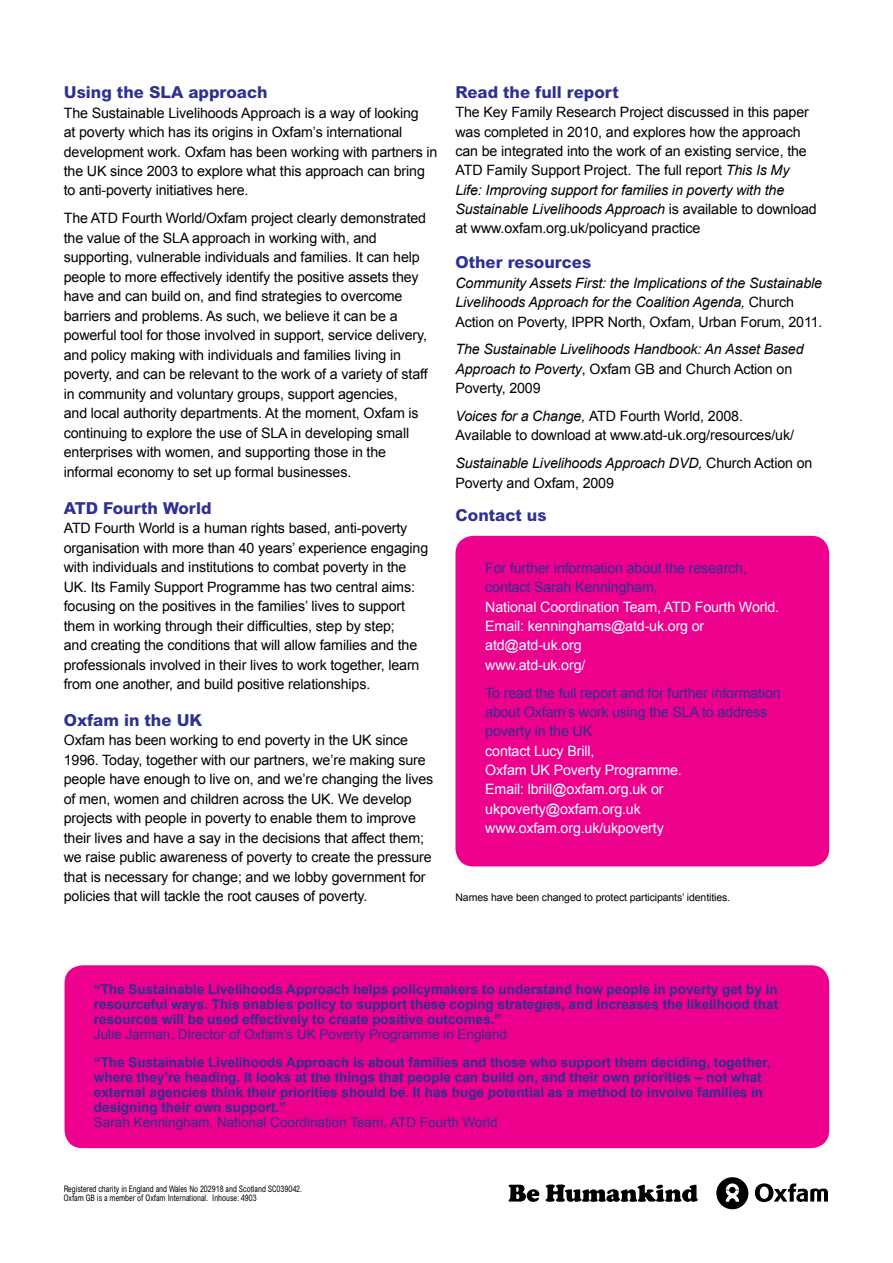
<style>
.page{position:relative;width:893px;height:1263px;background:#fff}
.page>*{position:absolute;margin:0;border:0;box-sizing:border-box;transform-origin:0 0}
.t1{font:800 16.5px "Arial";color:#2e3092}
.t2{font:14.25px/19.5px "Arial";letter-spacing:-.01em;color:#000}
.t3{font:italic 14.25px/19.4px "Arial";letter-spacing:-.01em;color:#000}
.t4{font:14.25px/19.4px "Arial";letter-spacing:-.01em;color:#fff}
.t5{font:14.25px/19.4px "Arial";letter-spacing:-.01em;color:#2e3092}
.t6{font:700 13.5px/15px "Arial";color:#2e3092;text-align:justify}
.t7{font:13.5px "Arial";color:#2e3092}
.t8{font:10.5px "Arial";letter-spacing:-.01em;color:#000}
.t9{font:condensed 9px/9px "Arial";color:#000;scale:.87 1}
.s1{font-style:italic}
.s2{font-style:normal}
</style>
<div class="page">
<div style="left:455px;top:536px;width:374px;height:330px;background:#ec008c;border-radius:18px"></div>
<svg style="left:755px;top:1183px;width:73px;height:19px"></svg>
<svg style="left:716px;top:1177px;width:32px;height:32px"></svg>
<svg style="left:509px;top:1185px;width:30px;height:17px"></svg>
<svg style="left:546px;top:1184px;width:152px;height:18px"></svg>
<div style="left:65px;top:965px;width:764px;height:183px;background:#ec008c;border-radius:18px"></div>
<p class="t1" style="left:64px;top:82px;width:205px">Using the SLA approach</p>
<p class="t2" style="left:64px;top:103px;width:375px">The Sustainable Livelihoods Approach is a way of looking<br>at poverty which has its origins in Oxfam’s international development work. Oxfam has been working with partners in the UK since 2003 to explore what this approach can bring to anti-poverty initiatives here.</p>
<p class="t2" style="left:64px;top:209px;width:365px">The ATD Fourth World/Oxfam project clearly demonstrated the value of the SLA approach in working with, and supporting, vulnerable individuals and families. It can help people to more effectively identify the positive assets they have and can build on, and find strategies to overcome barriers and problems. As such, we believe it can be a powerful tool for those involved in support, service delivery, and policy making with individuals and families living in poverty, and can be relevant to the work of a variety of staff in community and voluntary groups, support agencies,<br>and local authority departments. At the moment, Oxfam is continuing to explore the use of SLA in developing small enterprises with women, and supporting those in the informal economy to set up formal businesses.</p>
<p class="t1" style="left:64px;top:498px;width:149px">ATD Fourth World</p>
<p class="t2" style="left:64px;top:518px;width:366px">ATD Fourth World is a human rights based, anti-poverty organisation with more than 40 years’ experience engaging with individuals and institutions to combat poverty in the UK. Its Family Support Programme has two central aims: focusing on the positives in the families’ lives to support them in working through their difficulties, step by step;<br>and creating the conditions that will allow families and the professionals involved in their lives to work together, learn from one another, and build positive relationships.</p>
<p class="t1" style="left:64px;top:710px;width:140px">Oxfam in the UK</p>
<p class="t2" style="left:64px;top:730px;width:371px">Oxfam has been working to end poverty in the UK since 1996. Today, together with our partners, we’re making sure people have enough to live on, and we’re changing the lives of men, women and children across the UK. We develop projects with people in poverty to enable them to improve their lives and have a say in the decisions that affect them; we raise public awareness of poverty to create the pressure that is necessary for change; and we lobby government for policies that will tackle the root causes of poverty.</p>
<p class="t1" style="left:455px;top:82px;width:165px">Read the full report</p>
<p class="t2" style="left:455px;top:103px;width:363px">The Key Family Research Project discussed in this paper was completed in 2010, and explores how the approach can be integrated into the work of an existing service, the ATD Family Support Project. The full report <span class="s1">This Is My Life: Improving support for families in poverty with the Sustainable Livelihoods Approach</span> is available to download at www.oxfam.org.uk/policyand practice</p>
<p class="t1" style="left:455px;top:253px;width:137px">Other resources</p>
<p class="t3" style="left:455px;top:273px;width:369px">Community Assets First: the Implications of the Sustainable<br>Livelihoods Approach for the Coalition Agenda, <span class="s2">Church<br>Action on Poverty, IPPR North, Oxfam, Urban Forum, 2011.</span></p>
<p class="t3" style="left:455px;top:340px;width:350px">The Sustainable Livelihoods Handbook: An Asset Based<br>Approach to Poverty<span class="s2">, Oxfam GB and Church Action on<br>Poverty, 2009</span></p>
<p class="t2" style="left:455px;top:406px;width:340px"><span class="s1">Voices for a Change,</span> ATD Fourth World, 2008.<br>Available to download at www.atd-uk.org/resources/uk/</p>
<p class="t3" style="left:455px;top:454px;width:359px">Sustainable Livelihoods Approach DVD, <span class="s2">Church Action on<br>Poverty and Oxfam, 2009</span></p>
<p class="t1" style="left:455px;top:505px;width:93px">Contact us</p>
<p class="t5" style="left:485px;top:558px;width:263px">For further information about the research, contact Sarah Kenningham,</p>
<p class="t4" style="left:485px;top:597px;width:295px">National Coordination Team, ATD Fourth World.<br>Email: kenninghams@atd-uk.org or atd@atd-uk.org<br>www.atd-uk.org/</p>
<p class="t5" style="left:485px;top:683px;width:297px">To read the full report and for further information about Oxfam’s work using the SLA to address poverty in the UK</p>
<p class="t4" style="left:485px;top:741px;width:198px">contact Lucy Brill,<br>Oxfam UK Poverty Programme.<br>Email: lbrill@oxfam.org.uk or ukpoverty@oxfam.org.uk www.oxfam.org.uk/ukpoverty</p>
<p class="t8" style="left:455px;top:890px;width:276px">Names have been changed to protect participants’ identities.</p>
<p class="t6" style="left:94px;top:982px;width:686px">“The Sustainable Livelihoods Approach helps policymakers to understand how people in poverty get by in resourceful ways. This enables policy to support these coping strategies, and increases the likelihood that resources will be used effectively to create positive outcomes.”</p>
<p class="t7" style="left:94px;top:1025px;width:415px">Julie Jarman, Director of Oxfam’s UK Poverty Programme in England</p>
<p class="t6" style="left:94px;top:1055px;width:678px;text-align:left">“The Sustainable Livelihoods Approach is about families and those who support them deciding, together, where they’re heading. It looks at the things that people can build on, and their own priorities – not what external agencies think their priorities should be. It has huge potential as a method to involve families in designing their own support.”</p>
<p class="t7" style="left:94px;top:1113px;width:405px">Sarah Kenningham, National Coordination Team, ATD Fourth World</p>
<p class="t9" style="left:64px;top:1184px;width:276px">Registered charity in England and Wales No 202918 and Scotland SC039042.<br>Oxfam GB is a member of Oxfam International. Inhouse: 4903</p>
</div>
